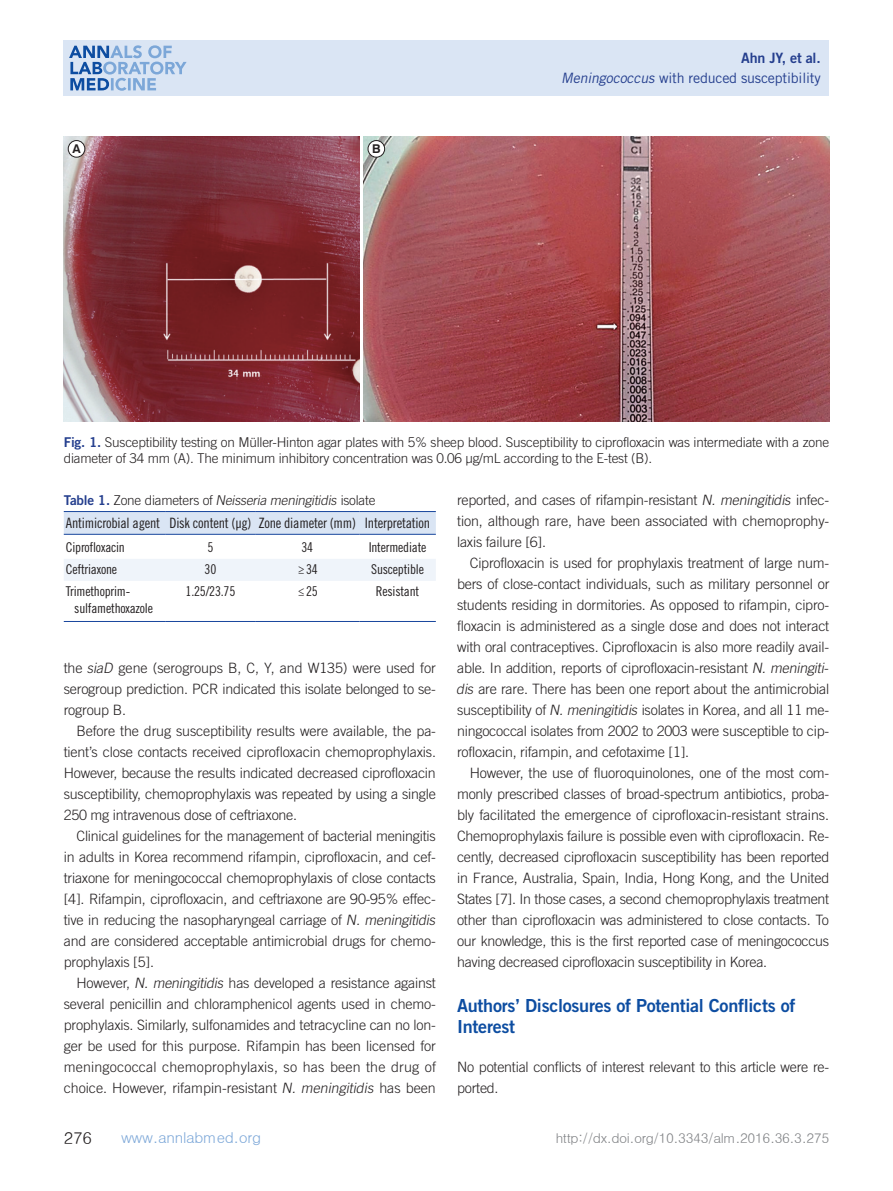
<style>
.page{position:relative;width:893px;height:1191px;background:#fff}
.page>*{position:absolute;margin:0;border:0;box-sizing:border-box;transform-origin:0 0}
.본문대제목{font:18px/21px "Trade Gothic LT Std Bd 2";letter-spacing:-.015em;color:#0d4da1}
.URL{font:16.5px "Dotum";color:#231f20}
.URL-2{font:15px "Dotum";letter-spacing:-.02em;color:#7ca7d8}
.본문{font:300 14.25px/21px "Trade Gothic LT Std";letter-spacing:-.015em;color:#231f20;text-align:justify}
.표머리글{font:14.25px "Trade Gothic LT Std Cn 18";letter-spacing:-.015em;color:#231f20}
.하시라제목{font:14.25px "Trade Gothic LT Std";letter-spacing:-.015em;color:#253f8e}
.하시라이름{font:14.25px "Trade Gothic LT Std Bd 2";letter-spacing:-.015em;color:#253f8e}
.표제목_그림설명{font:300 13.5px/16.2px "Trade Gothic LT Std";letter-spacing:-.015em;color:#231f20}
.표본문{font:13.5px "Trade Gothic LT Std Cn 18";letter-spacing:-.015em;color:#231f20}
.t1{font:13.5px "Dotum";letter-spacing:-.03em;color:#808285}
.t2{font:700 12.15px "Swiss 721 BT";color:#231f20}
.s1{font-style:italic}
.s2{font-family:"Trade Gothic LT Std Bd 2";font-weight:400;color:#253f8e}
</style>
<div class="page">
<div style="left:64px;top:40px;width:765px;height:56px;background:#dae5f4"></div>
<svg style="left:69px;top:45px;width:118px;height:46px"></svg>
<svg style="left:64px;top:512px;width:372px;height:22px"></svg>
<div style="left:64px;top:559px;width:372px;height:22px;background:#eff4fa"></div>
<hr style="left:64px;top:511px;width:102px;height:1px;background:#18469d">
<hr style="left:166px;top:511px;width:89px;height:1px;background:#18469d">
<hr style="left:255px;top:511px;width:104px;height:1px;background:#18469d">
<hr style="left:359px;top:511px;width:77px;height:1px;background:#18469d">
<hr style="left:64px;top:534px;width:102px;height:1px;background:#18469d">
<hr style="left:166px;top:534px;width:89px;height:1px;background:#18469d">
<hr style="left:255px;top:534px;width:104px;height:1px;background:#18469d">
<hr style="left:359px;top:534px;width:77px;height:1px;background:#18469d">
<hr style="left:64px;top:621px;width:102px;height:1px;background:#18469d">
<hr style="left:166px;top:621px;width:89px;height:1px;background:#18469d">
<hr style="left:255px;top:621px;width:104px;height:1px;background:#18469d">
<hr style="left:359px;top:621px;width:77px;height:1px;background:#18469d">
<img style="left:64px;top:136px;width:295px;height:285px">
<img style="left:364px;top:136px;width:465px;height:285px">
<div style="left:68px;top:141px;width:17px;height:16px;background:#fff;border-radius:50%"></div>
<div style="left:68px;top:140px;width:17px;height:17px;border:1px solid #231f20;border-radius:50%"></div>
<div style="left:368px;top:141px;width:17px;height:16px;background:#fff;border-radius:50%"></div>
<div style="left:368px;top:140px;width:17px;height:17px;border:1px solid #231f20;border-radius:50%"></div>
<p class="t2" style="left:72px;top:141px;width:10px">A</p>
<p class="t2" style="left:372px;top:141px;width:10px">B</p>
<p class="하시라이름" style="left:741px;top:49px;width:81px">Ahn JY, et al.</p>
<p class="하시라제목" style="left:561px;top:69px;width:261px"><span class="s1">Meningococcus</span> with reduced susceptibility</p>
<p class="표제목_그림설명" style="left:64px;top:434px;width:767px"><span class="s2">Fig. 1.</span> Susceptibility testing on Müller-Hinton agar plates with 5% sheep blood. Susceptibility to ciprofloxacin was intermediate with a zone diameter of 34 mm (A). The minimum inhibitory concentration was 0.06 μg/mL according to the E-test (B).</p>
<p class="표제목_그림설명" style="left:64px;top:491px;width:313px"><span class="s2">Table 1.</span> Zone diameters of <span class="s1">Neisseria meningitidis</span> isolate</p>
<p class="표머리글" style="left:66px;top:514px;width:96px">Antimicrobial agent</p>
<p class="표머리글" style="left:169px;top:514px;width:84px">Disk content (μg)</p>
<p class="표머리글" style="left:258px;top:514px;width:99px">Zone diameter (mm)</p>
<p class="표머리글" style="left:365px;top:514px;width:67px">Interpretation</p>
<p class="표본문" style="left:66px;top:539px;width:61px">Ciprofloxacin</p>
<p class="표본문" style="left:207px;top:539px;width:7px">5</p>
<p class="표본문" style="left:301px;top:539px;width:13px">34</p>
<p class="표본문" style="left:369px;top:539px;width:59px">Intermediate</p>
<p class="표본문" style="left:66px;top:561px;width:53px">Ceftriaxone</p>
<p class="표본문" style="left:205px;top:561px;width:13px">30</p>
<p class="표본문" style="left:298px;top:561px;width:21px">≥34</p>
<p class="표본문" style="left:371px;top:561px;width:54px">Susceptible</p>
<p class="표본문" style="left:66px;top:583px;width:66px">Trimethoprim-</p>
<p class="표본문" style="left:74px;top:600px;width:80px">sulfamethoxazole</p>
<p class="표본문" style="left:186px;top:583px;width:51px">1.25/23.75</p>
<p class="표본문" style="left:298px;top:583px;width:21px">≤25</p>
<p class="표본문" style="left:376px;top:583px;width:45px">Resistant</p>
<p class="본문" style="left:64px;top:657px;width:374px">the <span class="s1">siaD</span> gene (serogroups B, C, Y, and W135) were used for serogroup prediction. PCR indicated this isolate belonged to se&shy;rogroup B.</p>
<p class="본문" style="left:64px;top:720px;width:374px;text-indent:13px">Before the drug susceptibility results were available, the pa&shy;tient’s close contacts received ciprofloxacin chemoprophylaxis.<br>However, because the results indicated decreased ciprofloxacin susceptibility, chemoprophylaxis was repeated by using a single 250 mg intravenous dose of ceftriaxone.</p>
<p class="본문" style="left:64px;top:825px;width:376px;text-align:left;text-indent:13px">Clinical guidelines for the management of bacterial meningitis in adults in Korea recommend rifampin, ciprofloxacin, and cef&shy;triaxone for meningococcal chemoprophylaxis of close contacts [4]. Rifampin, ciprofloxacin, and ceftriaxone are 90-95% effec&shy;tive in reducing the nasopharyngeal carriage of <span class="s1">N. meningitidis </span>and are considered acceptable antimicrobial drugs for chemo&shy;prophylaxis [5].</p>
<p class="본문" style="left:64px;top:972px;width:374px;text-indent:13px">However, <span class="s1">N. meningitidis</span> has developed a resistance against several penicillin and chloramphenicol agents used in chemo&shy;prophylaxis. Similarly, sulfonamides and tetracycline can no lon&shy;ger be used for this purpose. Rifampin has been licensed for meningococcal chemoprophylaxis, so has been the drug of choice. However, rifampin-resistant <span class="s1">N. meningitidis</span> has been</p>
<p class="본문" style="left:457px;top:489px;width:374px">reported, and cases of rifampin-resistant <span class="s1">N. meningitidis</span> infec&shy;tion, although rare, have been associated with chemoprophy&shy;laxis failure [6].</p>
<p class="본문" style="left:456px;top:552px;width:376px;text-align:left;text-indent:14px">Ciprofloxacin is used for prophylaxis treatment of large num&shy;bers of close-contact individuals, such as military personnel or students residing in dormitories. As opposed to rifampin, cipro&shy;floxacin is administered as a single dose and does not interact with oral contraceptives. Ciprofloxacin is also more readily avail&shy;able. In addition, reports of ciprofloxacin-resistant <span class="s1">N. meningiti&shy;dis</span> are rare. There has been one report about the antimicrobial susceptibility of <span class="s1">N.meningitidis</span> isolates in Korea, and all 11 me&shy;ningococcal isolates from 2002 to 2003 were susceptible to cip&shy;rofloxacin, rifampin, and cefotaxime [1].</p>
<p class="본문" style="left:457px;top:762px;width:374px;text-indent:13px">However, the use of fluoroquinolones, one of the most com&shy;monly prescribed classes of broad-spectrum antibiotics, proba&shy;bly facilitated the emergence of ciprofloxacin-resistant strains.<br>Chemoprophylaxis failure is possible even with ciprofloxacin. Re&shy;cently, decreased ciprofloxacin susceptibility has been reported in France, Australia, Spain, India, Hong Kong, and the United States [7]. In those cases, a second chemoprophylaxis treatment other than ciprofloxacin was administered to close contacts. To our knowledge, this is the first reported case of meningococcus having decreased ciprofloxacin susceptibility in Korea.</p>
<p class="본문대제목" style="left:457px;top:995px;width:340px">Authors’ Disclosures of Potential Conflicts of<br>Interest</p>
<p class="본문" style="left:457px;top:1056px;width:374px">No potential conflicts of interest relevant to this article were re&shy;ported.</p>
<p class="URL" style="left:64px;top:1129px;width:30px">276</p>
<p class="URL-2" style="left:121px;top:1130px;width:142px">www.annlabmed.org</p>
<p class="t1" style="left:556px;top:1131px;width:275px">http://dx.doi.org/10.3343/alm.2016.36.3.275</p>
</div>
